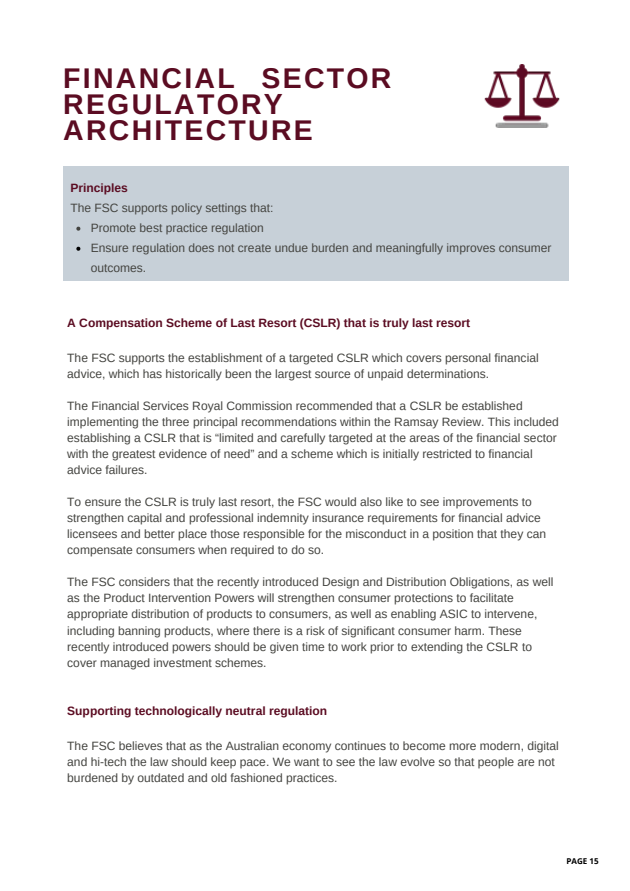
<style>
.page{position:relative;width:630px;height:891px;background:#fff}
.page>*{position:absolute;margin:0;border:0;box-sizing:border-box;transform-origin:0 0}
.t1{font:700 28.4px/26px "Arimo";letter-spacing:.08em;color:#5b0c22}
.t2{font:12px/16px "Arimo";color:#444440}
.t3{font:700 12px "Arimo";color:#5b0c22}
.t4{font:700 8px "Open Sans";color:#000}
</style>
<div class="page">
<img style="left:484px;top:64px;width:76px;height:64px">
<div style="left:63px;top:167px;width:506px;height:114px;background:#c7d0d8"></div>
<svg style="left:76px;top:227px;width:4px;height:4px"></svg>
<svg style="left:76px;top:247px;width:4px;height:4px"></svg>
<p class="t1" style="left:63px;top:65px;width:330px">FINANCIAL SECTOR<br>REGULATORY<br>ARCHITECTURE</p>
<p class="t3" style="left:70px;top:181px;width:59px">Principles</p>
<p class="t2" style="left:70px;top:199px;width:205px">The FSC supports policy settings that:</p>
<p class="t2" style="left:91px;top:220px;width:175px">Promote best practice regulation</p>
<p class="t2" style="left:91px;top:238px;width:462px;line-height:20px">Ensure regulation does not create undue burden and meaningfully improves consumer outcomes.</p>
<p class="t3" style="left:67px;top:316px;width:404px">A Compensation Scheme of Last Resort (CSLR) that is truly last resort</p>
<p class="t2" style="left:67px;top:349px;width:473px">The FSC supports the establishment of a targeted CSLR which covers personal financial advice, which has historically been the largest source of unpaid determinations.</p>
<p class="t2" style="left:67px;top:398px;width:493px">The Financial Services Royal Commission recommended that a CSLR be established implementing the three principal recommendations within the Ramsay Review. This included establishing a CSLR that is “limited and carefully targeted at the areas of the financial sector with the greatest evidence of need” and a scheme which is initially restricted to financial advice failures.</p>
<p class="t2" style="left:67px;top:494px;width:480px">To ensure the CSLR is truly last resort, the FSC would also like to see improvements to strengthen capital and professional indemnity insurance requirements for financial advice licensees and better place those responsible for the misconduct in a position that they can compensate consumers when required to do so.</p>
<p class="t2" style="left:67px;top:574px;width:488px">The FSC considers that the recently introduced Design and Distribution Obligations, as well as the Product Intervention Powers will strengthen consumer protections to facilitate appropriate distribution of products to consumers, as well as enabling ASIC to intervene, including banning products, where there is a risk of significant consumer harm. These recently introduced powers should be given time to work prior to extending the CSLR to cover managed investment schemes.</p>
<p class="t3" style="left:67px;top:704px;width:261px">Supporting technologically neutral regulation</p>
<p class="t2" style="left:67px;top:738px;width:493px">The FSC believes that as the Australian economy continues to become more modern, digital and hi-tech the law should keep pace. We want to see the law evolve so that people are not burdened by outdated and old fashioned practices.</p>
<p class="t4" style="left:567px;top:855px;width:34px">PAGE 15</p>
</div>
